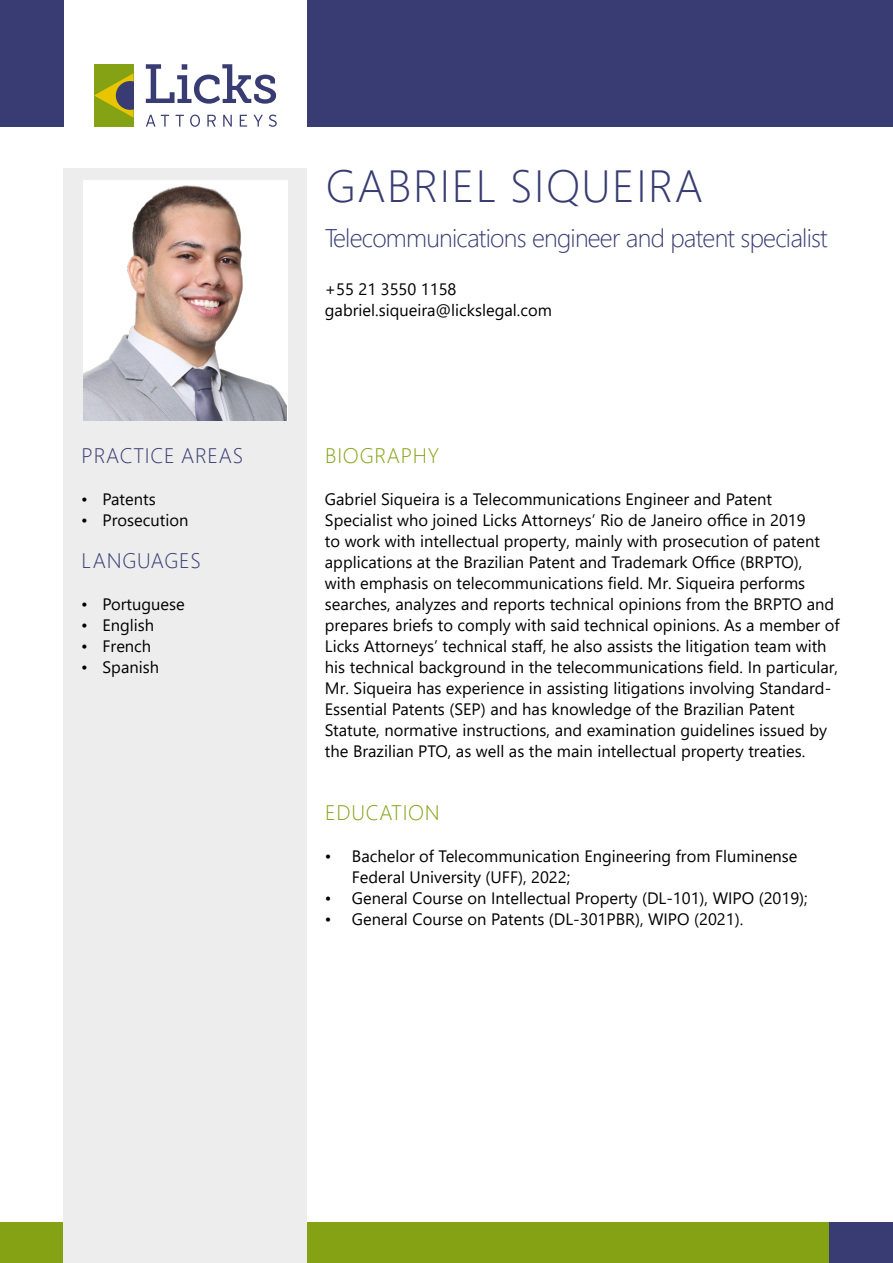
<style>
.page{position:relative;width:893px;height:1263px;background:#fff}
.page>*{position:absolute;margin:0;border:0;box-sizing:border-box;transform-origin:0 0}
.t1{font:300 45px "Segoe UI";letter-spacing:.035em;color:#383c72}
.t2{font:300 25.5px "Segoe UI";letter-spacing:-.03em;color:#383c72}
.t3{font:300 21px "Segoe UI";letter-spacing:.035em;color:#383c72}
.t4{font:300 21px "Segoe UI";letter-spacing:.035em;color:#84a214}
.t5{font:16.5px/21px "Segoe UI";color:#000}
</style>
<div class="page">
<div style="left:0;top:1222px;width:893px;height:41px;background:#84a214"></div>
<div style="left:829px;top:1222px;width:64px;height:41px;background:#383c72"></div>
<div style="left:0;top:0;width:64px;height:127px;background:#383c72"></div>
<div style="left:307px;top:0;width:586px;height:127px;background:#383c72"></div>
<svg style="left:146px;top:115px;width:23px;height:12px"></svg>
<svg style="left:176px;top:115px;width:8px;height:12px"></svg>
<svg style="left:190px;top:115px;width:10px;height:12px"></svg>
<svg style="left:207px;top:115px;width:9px;height:12px"></svg>
<svg style="left:223px;top:115px;width:9px;height:12px"></svg>
<svg style="left:240px;top:115px;width:7px;height:12px"></svg>
<svg style="left:253px;top:115px;width:10px;height:12px"></svg>
<svg style="left:269px;top:115px;width:8px;height:12px"></svg>
<svg style="left:146px;top:64px;width:130px;height:40px"></svg>
<div style="left:94px;top:64px;width:39px;height:63px;background:#84a214"></div>
<svg style="left:94px;top:73px;width:39px;height:45px"></svg>
<div style="left:64px;top:169px;width:243px;height:1094px;background:#ededed"></div>
<img style="left:83px;top:181px;width:204px;height:240px">
<p class="t3" style="left:82px;top:436px;width:163px">PRACTICE AREAS</p>
<p class="t5" style="left:81px;top:487px;width:76px">• Patents</p>
<p class="t5" style="left:81px;top:508px;width:109px">• Prosecution</p>
<p class="t3" style="left:82px;top:541px;width:121px">LANGUAGES</p>
<p class="t5" style="left:81px;top:592px;width:105px">• Portuguese</p>
<p class="t5" style="left:81px;top:613px;width:74px">• English</p>
<p class="t5" style="left:81px;top:634px;width:71px">• French</p>
<p class="t5" style="left:81px;top:655px;width:79px">• Spanish</p>
<h1 class="t1" style="left:326px;top:143px;width:379px">GABRIEL SIQUEIRA</h1>
<h2 class="t2" style="left:325px;top:213px;width:504px">Telecommunications engineer and patent specialist</h2>
<p class="t5" style="left:325px;top:277px;width:228px">+55 21 3550 1158 gabriel.siqueira@lickslegal.com</p>
<p class="t4" style="left:325px;top:436px;width:115px">BIOGRAPHY</p>
<p class="t5" style="left:325px;top:487px;width:516px">Gabriel Siqueira is a Telecommunications Engineer and Patent Specialist who joined Licks Attorneys’ Rio de Janeiro office in 2019<br>to work with intellectual property, mainly with prosecution of patent applications at the Brazilian Patent and Trademark Office (BRPTO),<br>with emphasis on telecommunications field. Mr. Siqueira performs searches, analyzes and reports technical opinions from the BRPTO and prepares briefs to comply with said technical opinions. As a member of Licks Attorneys’ technical staff, he also assists the litigation team with his technical background in the telecommunications field. In particular, Mr. Siqueira has experience in assisting litigations involving Standard-Essential Patents (SEP) and has knowledge of the Brazilian Patent Statute, normative instructions, and examination guidelines issued by the Brazilian PTO, as well as the main intellectual property treaties.</p>
<p class="t4" style="left:325px;top:793px;width:116px">EDUCATION</p>
<p class="t5" style="left:352px;top:844px;width:447px;text-indent:-27px">• Bachelor of Telecommunication Engineering from Fluminense<br>Federal University (UFF), 2022;</p>
<p class="t5" style="left:325px;top:886px;width:484px">• General Course on Intellectual Property (DL-101), WIPO (2019);</p>
<p class="t5" style="left:325px;top:907px;width:420px">• General Course on Patents (DL-301PBR), WIPO (2021).</p>
</div>
